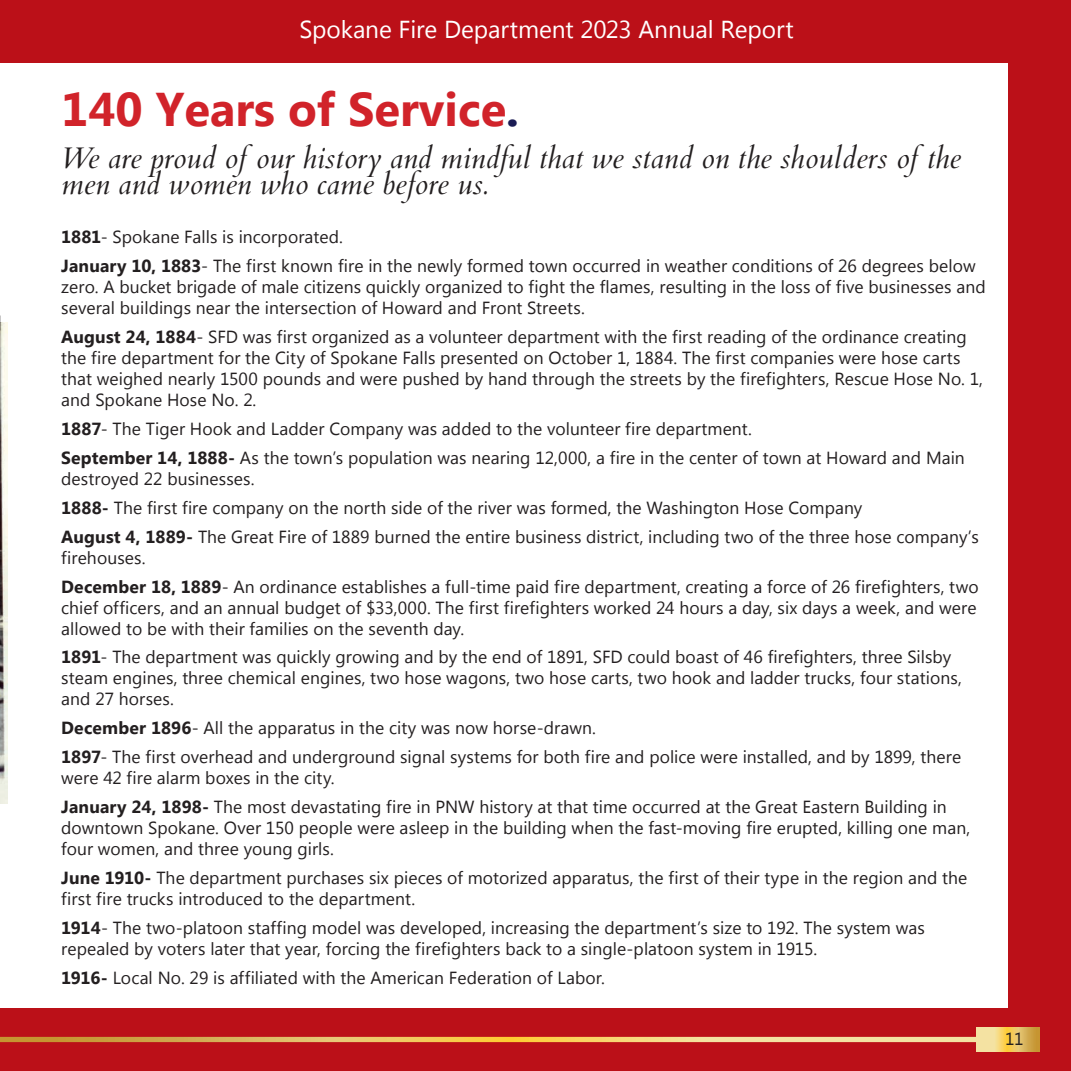
<style>
.page{position:relative;width:1071px;height:1071px;background:#fff}
.page>*{position:absolute;margin:0;border:0;box-sizing:border-box;transform-origin:0 0}
.t1{font:700 47.25px "Myanmar Text";color:#d1232a}
.t2{font:italic 29.75px/26.2px "Cardo";color:#231f20}
.t3{font:24.5px "Myanmar Text";letter-spacing:-.005em;color:#fff}
.t4{font:17.5px/21px "Myanmar Text";letter-spacing:.005em;color:#231f20}
.s1{color:#1b1c54}
.s2{font-weight:700}
</style>
<div class="page">
<img style="left:0;top:323px;width:8px;height:480px">
<div style="left:1008px;top:0;width:63px;height:1071px;background:#bb1018"></div>
<div style="left:0;top:1008px;width:1071px;height:63px;background:#bb1018"></div>
<svg style="left:976px;top:1028px;width:64px;height:23px"></svg>
<svg style="left:0;top:1037px;width:976px;height:5px;background:#e9c76c"></svg>
<div style="left:0;top:0;width:1071px;height:63px;background:#bb1018"></div>
<svg style="left:0;top:756px;width:1px;height:24px"></svg>
<h3 class="t3" style="left:300px;top:15px;width:496px">Spokane Fire Department 2023 Annual Report</h3>
<h1 class="t1" style="left:61px;top:82px;width:459px">140 Years of Service<span class="s1">.</span></h1>
<h2 class="t2" style="left:61px;top:145px;width:901px">We are proud of our history and mindful that we stand on the shoulders of the men and women who came before us.</h2>
<p class="t4" style="left:61px;top:223px;width:916px;line-height:28.9px"><span class="s2">1881</span>- Spokane Falls is incorporated.<br><span class="s2">January 10, 1883</span>- The first known fire in the newly formed town occurred in weather conditions of 26 degrees below</p>
<p class="t4" style="left:61px;top:277px;width:926px">zero. A bucket brigade of male citizens quickly organized to fight the flames, resulting in the loss of five businesses and several buildings near the intersection of Howard and Front Streets.</p>
<p class="t4" style="left:61px;top:327px;width:923px"><span class="s2">August 24, 1884</span>- SFD was first organized as a volunteer department with the first reading of the ordinance creating the fire department for the City of Spokane Falls presented on October 1, 1884. The first companies were hose carts that weighed nearly 1500 pounds and were pushed by hand through the streets by the firefighters, Rescue Hose No. 1, and Spokane Hose No. 2.</p>
<p class="t4" style="left:61px;top:415px;width:905px;line-height:28.9px"><span class="s2">1887</span>- The Tiger Hook and Ladder Company was added to the volunteer fire department.<br><span class="s2">September 14, 1888-</span> As the town’s population was nearing 12,000, a fire in the center of town at Howard and Main</p>
<p class="t4" style="left:61px;top:465px;width:919px;line-height:28.9px">destroyed 22 businesses.<br><span class="s2">1888-</span> The first fire company on the north side of the river was formed, the Washington Hose Company<br><span class="s2">August 4, 1889-</span> The Great Fire of 1889 burned the entire business district, including two of the three hose company’s</p>
<p class="t4" style="left:61px;top:543px;width:919px;line-height:28.9px">firehouses.<br><span class="s2">December 18, 1889</span>- An ordinance establishes a full-time paid fire department, creating a force of 26 firefighters, two</p>
<p class="t4" style="left:61px;top:597px;width:917px">chief officers, and an annual budget of $33,000. The first firefighters worked 24 hours a day, six days a week, and were allowed to be with their families on the seventh day.</p>
<p class="t4" style="left:61px;top:647px;width:902px"><span class="s2">1891</span>- The department was quickly growing and by the end of 1891, SFD could boast of 46 firefighters, three Silsby steam engines, three chemical engines, two hose wagons, two hose carts, two hook and ladder trucks, four stations, and 27 horses.</p>
<p class="t4" style="left:61px;top:714px;width:901px;line-height:28.9px"><span class="s2">December 1896</span>- All the apparatus in the city was now horse-drawn.<br><span class="s2">1897</span>- The first overhead and underground signal systems for both fire and police were installed, and by 1899, there</p>
<p class="t4" style="left:61px;top:764px;width:887px;line-height:28.9px">were 42 fire alarm boxes in the city.<br><span class="s2">January 24, 1898-</span> The most devastating fire in PNW history at that time occurred at the Great Eastern Building in</p>
<p class="t4" style="left:61px;top:818px;width:911px">downtown Spokane. Over 150 people were asleep in the building when the fast-moving fire erupted, killing one man, four women, and three young girls.</p>
<p class="t4" style="left:61px;top:867px;width:908px"><span class="s2">June 1910-</span> The department purchases six pieces of motorized apparatus, the first of their type in the region and the first fire trucks introduced to the department.</p>
<p class="t4" style="left:61px;top:917px;width:865px"><span class="s2">1914</span>- The two-platoon staffing model was developed, increasing the department’s size to 192. The system was repealed by voters later that year, forcing the firefighters back to a single-platoon system in 1915.</p>
<p class="t4" style="left:61px;top:967px;width:545px"><span class="s2">1916-</span> Local No. 29 is affiliated with the American Federation of Labor.</p>
<p class="t4" style="left:1005px;top:1029px;width:20px">11</p>
</div>
